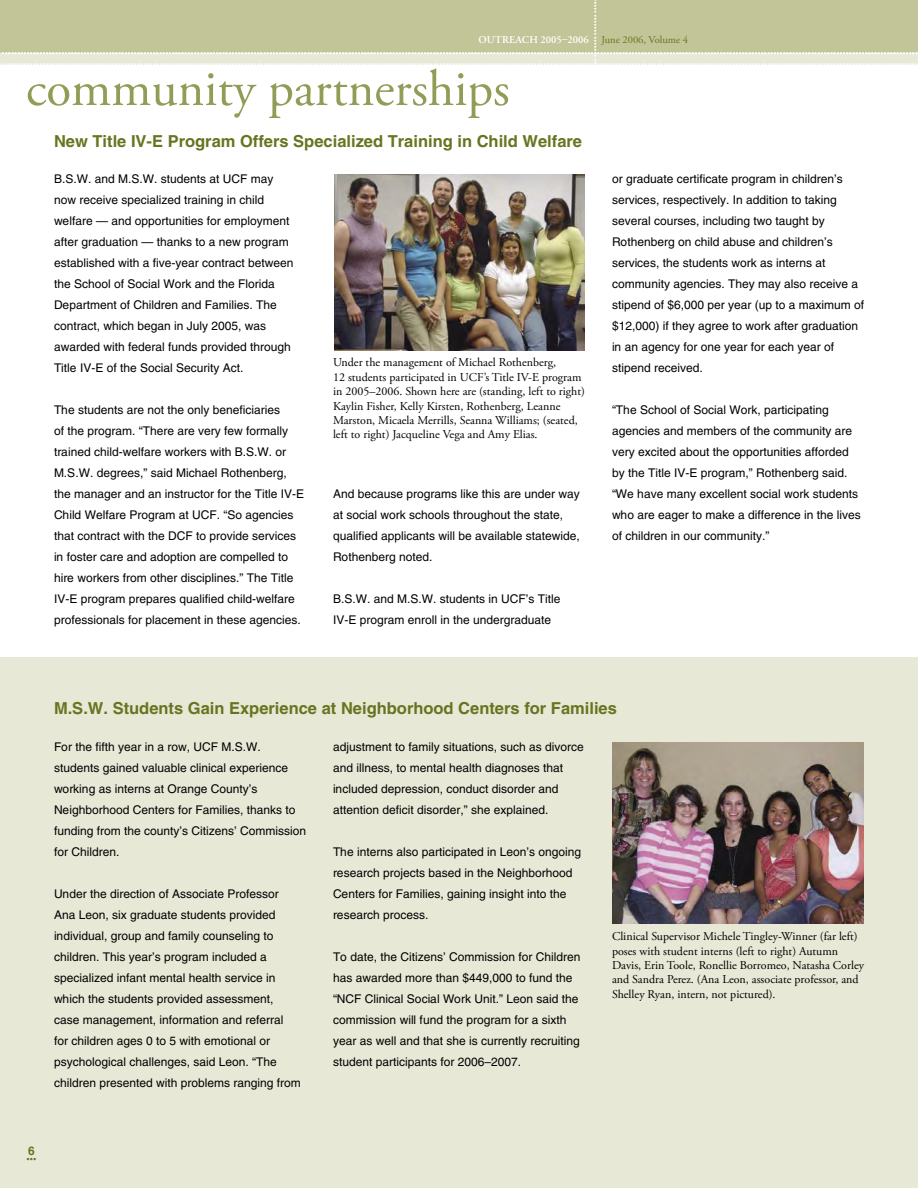
<style>
.page{position:relative;width:918px;height:1188px;background:#fff}
.page>*{position:absolute;margin:0;border:0;box-sizing:border-box;transform-origin:0 0}
.t1{font:51px "Adobe Garamond Pro";color:#939c57}
.t2{font:18px "Adobe Garamond Pro";color:#fff}
.t3{font:600 18px "Adobe Garamond Pro";color:#687420}
.t4{font:700 16.5px "Helvetica LT Std";color:#687420}
.t5{font:12px/21px "Helvetica LT Std";color:#000}
.t6{font:12px/14.4px "Adobe Garamond Pro";color:#000}
.body_for_newsletter{font:700 12px "Helvetica LT Std";color:#687420}
.t7{font:600 10.5px "Adobe Garamond Pro";color:#fff}
.s1{font-weight:400;color:#687420}
</style>
<div class="page">
<div style="left:0;top:0;width:918px;height:64px;background:#e7e9d6"></div>
<div style="left:0;top:0;width:918px;height:53px;background:#c1c597"></div>
<div style="left:0;top:657px;width:918px;height:531px;background:#e7e9d6"></div>
<img style="left:612px;top:743px;width:252px;height:181px">
<img style="left:334px;top:174px;width:251px;height:177px">
<p class="t7" style="left:478px;top:34px;width:211px">OUTREACH 2005–2006 <span class="s1">June 2006, Volume 4</span></p>
<p class="t2" style="left:20px;top:37px;width:891px">.. .. .. .. .. .. .. .. .. .. .. .. .. .. .. .. .. .. .. .. .. .. .. .. .. .. .. .. .. .. .. .. .. .. .. ..</p>
<p class="t2" style="left:20px;top:48px;width:891px">.. .. .. .. .. .. .. .. .. .. .. .. .. .. .. .. .. .. .. .. .. .. .. .. .. .. .. .. .. .. .. .. .. .. .. ..</p>
<p class="t2" style="left:-2px;top:37px;width:923px">....................................................................................................................................................................................................................................................................................................</p>
<p class="t2" style="left:-2px;top:48px;width:923px">....................................................................................................................................................................................................................................................................................................</p>
<p class="t1" style="left:26px;top:58px;width:485px">community partnerships</p>
<p class="t4" style="left:54px;top:131px;width:530px">New Title IV-E Program Offers Specialized Training in Child Welfare</p>
<p class="t5" style="left:54px;top:168px;width:241px">B.S.W. and M.S.W. students at UCF may now receive specialized training in child welfare — and opportunities for employment after graduation — thanks to a new program established with a five-year contract between the School of Social Work and the Florida Department of Children and Families. The contract, which began in July 2005, was awarded with federal funds provided through Title IV-E of the Social Security Act.</p>
<p class="t5" style="left:54px;top:399px;width:252px">The students are not the only beneficiaries<br>of the program. “There are very few formally trained child-welfare workers with B.S.W. or M.S.W. degrees,” said Michael Rothenberg, the manager and an instructor for the Title IV-E Child Welfare Program at UCF. “So agencies that contract with the DCF to provide services in foster care and adoption are compelled to hire workers from other disciplines.” The Title IV-E program prepares qualified child-welfare professionals for placement in these agencies.</p>
<p class="t6" style="left:333px;top:356px;width:225px">Under the management of Michael Rothenberg,</p>
<p class="t6" style="left:333px;top:370px;width:254px">12 students participated in UCF’s Title IV-E program in 2005–2006. Shown here are (standing, left to right)<br>Kaylin Fisher, Kelly Kirsten, Rothenberg, Leanne Marston, Micaela Merrills, Seanna Williams; (seated, left to right) Jacqueline Vega and Amy Elias.</p>
<p class="t5" style="left:333px;top:483px;width:248px">And because programs like this are under way at social work schools throughout the state, qualified applicants will be available statewide, Rothenberg noted.</p>
<p class="t5" style="left:333px;top:588px;width:229px">B.S.W. and M.S.W. students in UCF’s Title<br>IV-E program enroll in the undergraduate</p>
<p class="t5" style="left:612px;top:168px;width:254px">or graduate certificate program in children’s services, respectively. In addition to taking several courses, including two taught by Rothenberg on child abuse and children’s services, the students work as interns at community agencies. They may also receive a stipend of $6,000 per year (up to a maximum of $12,000) if they agree to work after graduation in an agency for one year for each year of stipend received.</p>
<p class="t5" style="left:612px;top:399px;width:250px">“The School of Social Work, participating agencies and members of the community are very excited about the opportunities afforded by the Title IV-E program,” Rothenberg said. “We have many excellent social work students who are eager to make a difference in the lives of children in our community.”</p>
<p class="t4" style="left:54px;top:698px;width:564px">M.S.W. Students Gain Experience at Neighborhood Centers for Families</p>
<p class="t5" style="left:54px;top:736px;width:254px">For the fifth year in a row, UCF M.S.W. students gained valuable clinical experience working as interns at Orange County’s Neighborhood Centers for Families, thanks to funding from the county’s Citizens’ Commission for Children.</p>
<p class="t5" style="left:54px;top:883px;width:248px">Under the direction of Associate Professor Ana Leon, six graduate students provided individual, group and family counseling to children. This year’s program included a specialized infant mental health service in which the students provided assessment, case management, information and referral<br>for children ages 0 to 5 with emotional or psychological challenges, said Leon. “The children presented with problems ranging from</p>
<p class="body_for_newsletter" style="left:28px;top:1144px;width:8px">6</p>
<p class="t3" style="left:26px;top:1144px;width:13px">...</p>
<p class="t5" style="left:333px;top:736px;width:252px">adjustment to family situations, such as divorce and illness, to mental health diagnoses that included depression, conduct disorder and attention deficit disorder,” she explained.</p>
<p class="t5" style="left:333px;top:841px;width:250px">The interns also participated in Leon’s ongoing research projects based in the Neighborhood Centers for Families, gaining insight into the research process.</p>
<p class="t5" style="left:333px;top:946px;width:249px">To date, the Citizens’ Commission for Children has awarded more than $449,000 to fund the “NCF Clinical Social Work Unit.” Leon said the commission will fund the program for a sixth year as well and that she is currently recruiting student participants for 2006–2007.</p>
<p class="t6" style="left:612px;top:930px;width:254px">Clinical Supervisor Michele Tingley-Winner (far left) poses with student interns (left to right) Autumn Davis, Erin Toole, Ronellie Borromeo, Natasha Corley and Sandra Perez. (Ana Leon, associate professor, and Shelley Ryan, intern, not pictured).</p>
</div>
